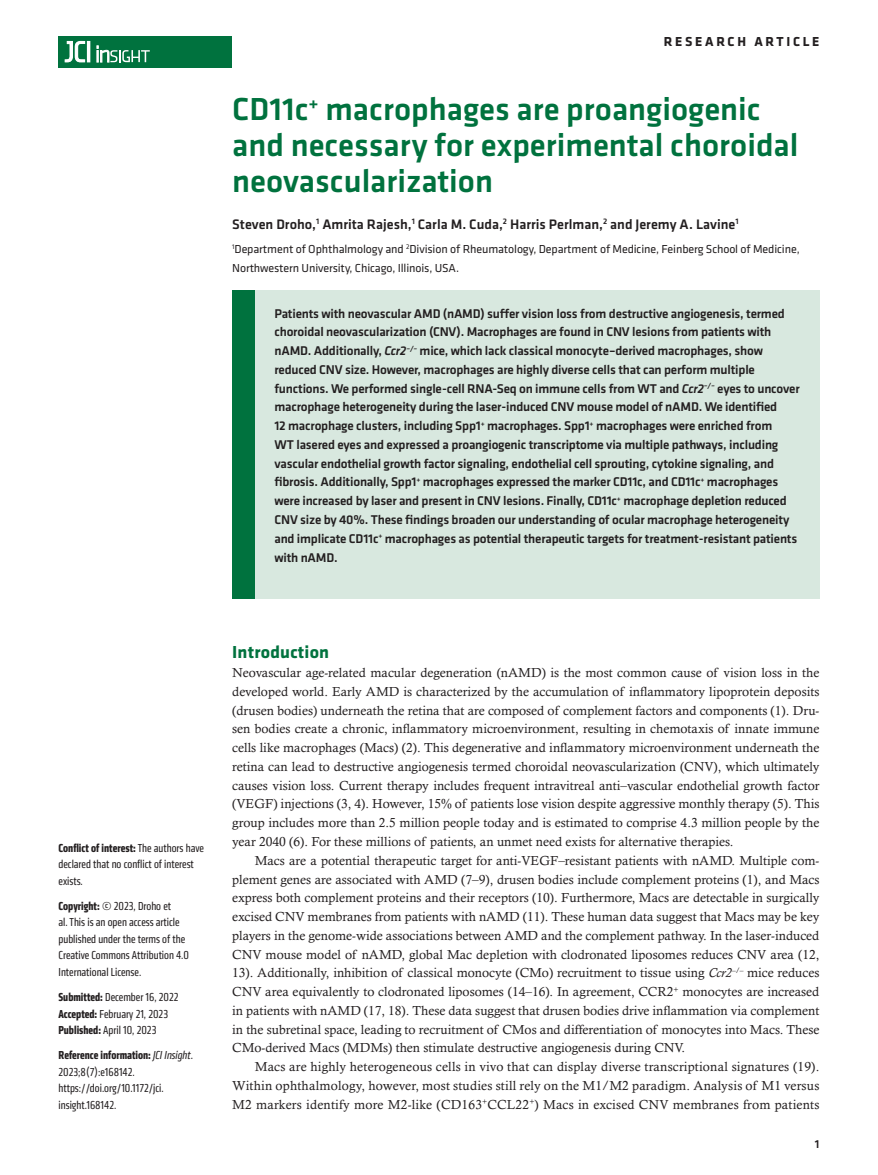
<style>
.page{position:relative;width:878px;height:1175px;background:#fff}
.page>*{position:absolute;margin:0;border:0;box-sizing:border-box;transform-origin:0 0}
.t1{font:500 33px/36px "Klavika Basic";color:#00723e}
.t2{font:700 18px "Klavika";letter-spacing:.01em;color:#00723e}
.t3{font:500 14.25px "Klavika Basic";color:#231f20}
.t4{font:700 13.5px "Klavika Basic";letter-spacing:.2em;color:#231f20}
.t5{font:13.2px/18.8px "Calisto MT Std";color:#231f20;text-align:justify}
.t6{font:500 13.2px/18.8px "Klavika Basic";letter-spacing:-.015em;color:#231f20}
.t7{font:condensed 12px/16.5px "Klavika";color:#231f20}
.t8{font:12px/19.5px "Klavika";letter-spacing:-.01em;color:#231f20}
.t9{font:500 12px "Klavika Basic";color:#231f20}
.s1{font-style:italic}
.s2{font-weight:700}
</style>
<div class="page">
<div style="left:59px;top:36px;width:173px;height:31px;background:#00723e"></div>
<hr style="left:87px;top:41px;width:3px;height:21px;background:#fff">
<svg style="left:64px;top:41px;width:21px;height:22px"></svg>
<svg style="left:97px;top:46px;width:53px;height:16px"></svg>
<div style="left:232px;top:291px;width:587px;height:308px;background:#d8e8df"></div>
<div style="left:232px;top:291px;width:22px;height:308px;background:#00723e"></div>
<p class="t4" style="left:663px;top:32px;width:157px">RESEARCH ARTICLE</p>
<h1 class="t1" style="left:232px;top:91px;width:567px">CD11c<sup>+</sup> macrophages are proangiogenic and necessary for experimental choroidal neovascularization</h1>
<p class="t3" style="left:232px;top:214px;width:508px">Steven Droho,<sup>1</sup> Amrita Rajesh,<sup>1</sup> Carla M. Cuda,<sup>2</sup> Harris Perlman,<sup>2</sup> and Jeremy A. Lavine<sup>1</sup></p>
<p class="t8" style="left:232px;top:238px;width:569px"><sup>1</sup>Department of Ophthalmology and <sup>2</sup>Division of Rheumatology, Department of Medicine, Feinberg School of Medicine,<br>Northwestern University, Chicago, Illinois, USA.</p>
<p class="t6" style="left:274px;top:303px;width:527px">Patients with neovascular AMD (nAMD) suffer vision loss from destructive angiogenesis, termed choroidal neovascularization (CNV). Macrophages are found in CNV lesions from patients with nAMD. Additionally, <span class="s1">Ccr2</span><sup>–/–</sup> mice, which lack classical monocyte–derived macrophages, show reduced CNV size. However, macrophages are highly diverse cells that can perform multiple functions. We performed single-cell RNA-Seq on immune cells from WT and <span class="s1">Ccr2</span><sup>–/–</sup> eyes to uncover macrophage heterogeneity during the laser-induced CNV mouse model of nAMD. We identified<br>12 macrophage clusters, including Spp1<sup>+</sup> macrophages. Spp1<sup>+</sup> macrophages were enriched from<br>WT lasered eyes and expressed a proangiogenic transcriptome via multiple pathways, including vascular endothelial growth factor signaling, endothelial cell sprouting, cytokine signaling, and fibrosis. Additionally, Spp1<sup>+</sup> macrophages expressed the marker CD11c, and CD11c<sup>+</sup> macrophages were increased by laser and present in CNV lesions. Finally, CD11c<sup>+</sup> macrophage depletion reduced CNV size by 40%. These findings broaden our understanding of ocular macrophage heterogeneity and implicate CD11c<sup>+</sup> macrophages as potential therapeutic targets for treatment-resistant patients with nAMD.</p>
<p class="t7" style="left:59px;top:839px;width:147px"><span class="s2">Conflict of interest:</span> The authors have declared that no conflict of interest exists.</p>
<p class="t7" style="left:59px;top:897px;width:132px"><span class="s2">Copyright:</span> © 2023, Droho et<br>al. This is an open access article published under the terms of the<br>Creative Commons Attribution 4.0<br>International License.</p>
<p class="t7" style="left:59px;top:988px;width:121px"><span class="s2">Submitted:</span> December 16, 2022<br><span class="s2">Accepted:</span> February 21, 2023<br><span class="s2">Published:</span> April 10, 2023</p>
<p class="t7" style="left:59px;top:1046px;width:136px"><span class="s2">Reference information:</span> <span class="s1">JCI Insight</span>.<br>2023;8(7):e168142. https://doi.org/10.1172/jci. insight.168142.</p>
<h2 class="t2" style="left:232px;top:639px;width:98px">Introduction</h2>
<p class="t5" style="left:232px;top:663px;width:588px">Neovascular age-related macular degeneration (nAMD) is the most common cause of vision loss in the developed world. Early AMD is characterized by the accumulation of inflammatory lipoprotein deposits (drusen bodies) underneath the retina that are composed of complement factors and components (1). Dru&shy;sen bodies create a chronic, inflammatory microenvironment, resulting in chemotaxis of innate immune cells like macrophages (Macs) (2). This degenerative and inflammatory microenvironment underneath the retina can lead to destructive angiogenesis termed choroidal neovascularization (CNV), which ultimately causes vision loss. Current therapy includes frequent intravitreal anti–vascular endothelial growth factor (VEGF) injections (3, 4). However, 15% of patients lose vision despite aggressive monthly therapy (5). This group includes more than 2.5 million people today and is estimated to comprise 4.3 million people by the year 2040 (6). For these millions of patients, an unmet need exists for alternative therapies.</p>
<p class="t5" style="left:232px;top:851px;width:588px;text-indent:22px">Macs are a potential therapeutic target for anti-VEGF–resistant patients with nAMD. Multiple com&shy;plement genes are associated with AMD (7–9), drusen bodies include complement proteins (1), and Macs express both complement proteins and their receptors (10). Furthermore, Macs are detectable in surgically excised CNV membranes from patients with nAMD (11). These human data suggest that Macs may be key players in the genome-wide associations between AMD and the complement pathway. In the laser-induced CNV mouse model of nAMD, global Mac depletion with clodronated liposomes reduces CNV area (12, 13). Additionally, inhibition of classical monocyte (CMo) recruitment to tissue using <span class="s1">Ccr2</span><sup>–/–</sup> mice reduces CNV area equivalently to clodronated liposomes (14–16). In agreement, CCR2<sup>+</sup> monocytes are increased in patients with nAMD (17, 18). These data suggest that drusen bodies drive inflammation via complement in the subretinal space, leading to recruitment of CMos and differentiation of monocytes into Macs. These CMo-derived Macs (MDMs) then stimulate destructive angiogenesis during CNV.</p>
<p class="t5" style="left:232px;top:1057px;width:588px;text-indent:22px">Macs are highly heterogeneous cells in vivo that can display diverse transcriptional signatures (19).<br>Within ophthalmology, however, most studies still rely on the M1/M2 paradigm. Analysis of M1 versus M2 markers identify more M2-like (CD163<sup>+</sup>CCL22<sup>+</sup>) Macs in excised CNV membranes from patients</p>
<p class="t9" style="left:814px;top:1135px;width:6px">1</p>
</div>
